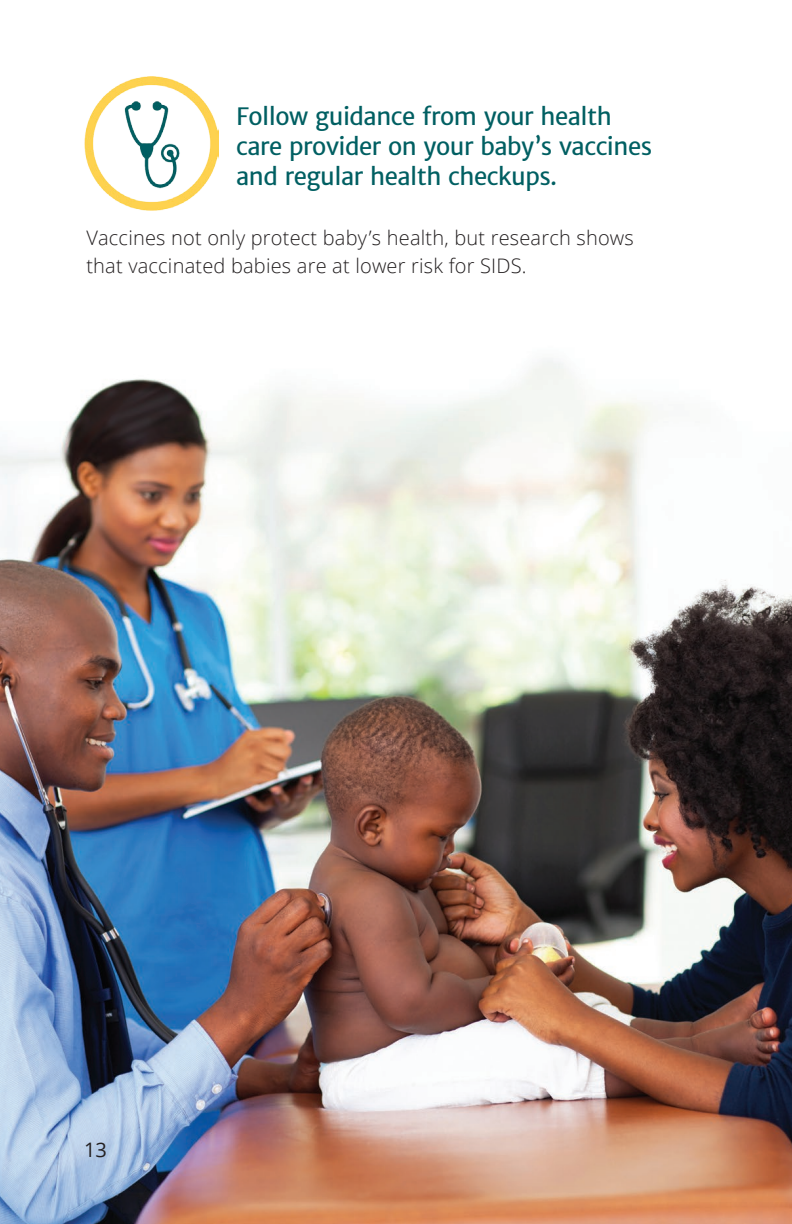
<style>
.page{position:relative;width:792px;height:1224px;background:#fff}
.page>*{position:absolute;margin:0;border:0;box-sizing:border-box;transform-origin:0 0}
.t1{font:24px/30px "Merriweather Sans";letter-spacing:-.02em;color:#005f62}
.t2{font:300 20px/28px "Open Sans";letter-spacing:.01em;color:#231f20}
.t3{font:20px "Open Sans";color:#231f20}
</style>
<div class="page">
<img style="left:84px;top:76px;width:134px;height:134px">
<img style="left:0;top:359px;width:792px;height:865px">
<h3 class="t1" style="left:236px;top:102px;width:418px">Follow guidance from your health care provider on your baby’s vaccines and regular health checkups.</h3>
<p class="t2" style="left:86px;top:224px;width:549px">Vaccines not only protect baby’s health, but research shows that vaccinated babies are at lower risk for SIDS.</p>
<p class="t3" style="left:84px;top:1136px;width:25px">13</p>
</div>
